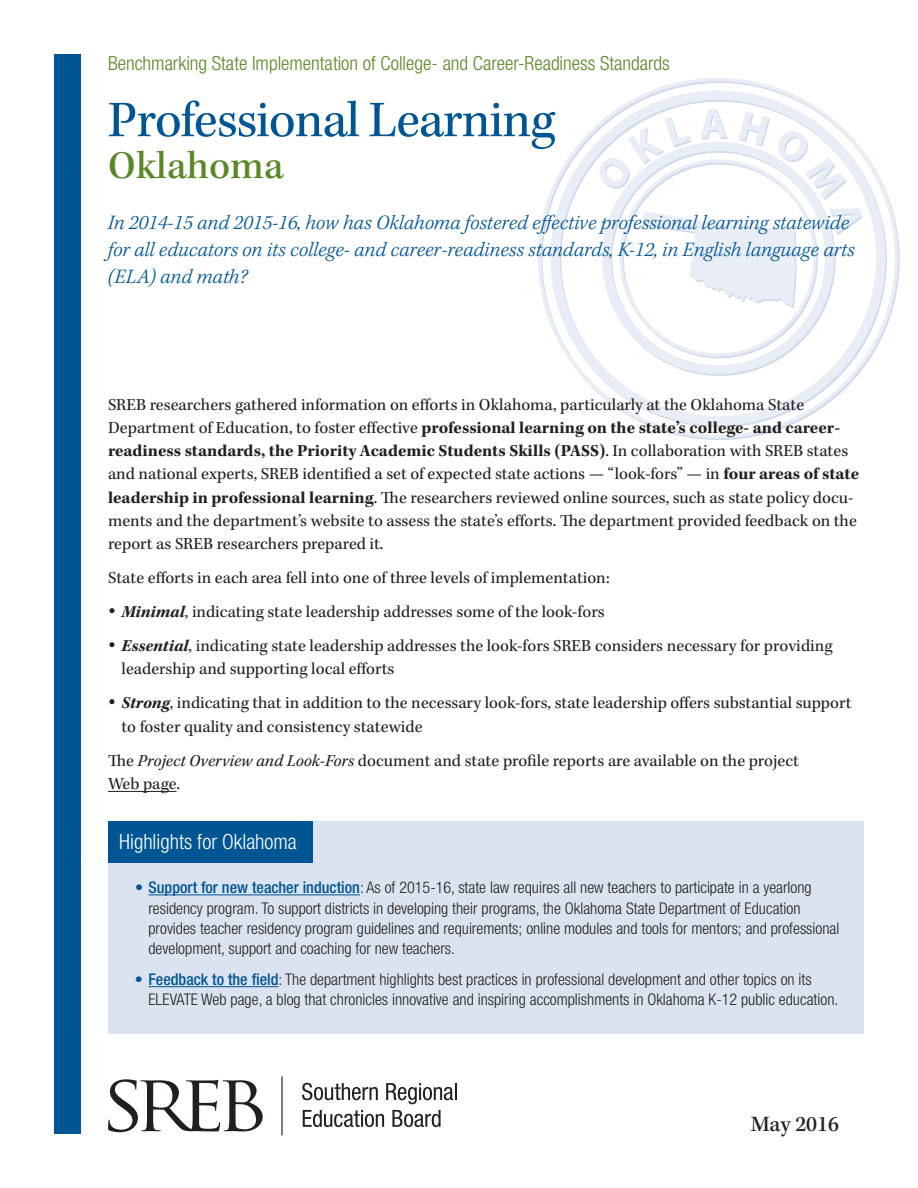
<style>
.page{position:relative;width:918px;height:1188px;background:#fff}
.page>*{position:absolute;margin:0;border:0;box-sizing:border-box;transform-origin:0 0}
.t1{font:52.5px "Kepler Std";letter-spacing:-.02em;color:#005594}
.t2{font:500 40.5px "Kepler Std";color:#5c8727}
.t3{font:500 22.5px "Kepler Std";color:#231f20}
.t4{font:italic 300 21px/27px "Kepler Std";color:#005594}
.t5{font:300 condensed 21px "Helvetica Neue";color:#fff}
.t6{font:300 condensed 19.5px "Helvetica Neue";color:#5c8727}
.t7{font:17.25px/23.2px "Kepler Std";color:#231f20}
.t8{font:300 condensed 16.2px/20.2px "Helvetica Neue";color:#231f20}
.s1{font-weight:700}
.s2{font-weight:700;font-style:italic}
.s3{font-style:italic}
.s4{font-weight:500;color:#005594}
</style>
<div class="page">
<svg style="left:539px;top:79px;width:358px;height:358px"></svg>
<svg style="left:594px;top:134px;width:248px;height:248px"></svg>
<svg style="left:613px;top:153px;width:210px;height:210px"></svg>
<svg style="left:597px;top:117px;width:94px;height:73px"></svg>
<svg style="left:700px;top:109px;width:28px;height:31px"></svg>
<svg style="left:739px;top:111px;width:31px;height:36px"></svg>
<svg style="left:776px;top:129px;width:71px;height:71px"></svg>
<svg style="left:829px;top:208px;width:33px;height:27px"></svg>
<svg style="left:642px;top:211px;width:155px;height:97px"></svg>
<div style="left:108px;top:821px;width:756px;height:213px;background:#dce3f0"></div>
<div style="left:108px;top:821px;width:204px;height:41px;background:#005594"></div>
<div style="left:54px;top:54px;width:27px;height:1080px;background:#005594"></div>
<hr style="left:108px;top:791px;width:69px;height:1px;background:#231f20">
<hr style="left:148px;top:894px;width:212px;height:1px;background:#005594">
<hr style="left:148px;top:986px;width:131px;height:1px;background:#005594">
<svg style="left:302px;top:1083px;width:76px;height:17px"></svg>
<svg style="left:386px;top:1083px;width:71px;height:21px"></svg>
<svg style="left:303px;top:1110px;width:81px;height:17px"></svg>
<svg style="left:392px;top:1110px;width:49px;height:17px"></svg>
<hr style="left:281px;top:1076px;width:2px;height:59px;background:#231f20">
<svg style="left:108px;top:1079px;width:155px;height:53px"></svg>
<p class="t6" style="left:108px;top:51px;width:563px">Benchmarking State Implementation of College- and Career-Readiness Standards</p>
<h1 class="t1" style="left:108px;top:90px;width:449px">Professional Learning</h1>
<h2 class="t2" style="left:108px;top:143px;width:177px">Oklahoma</h2>
<p class="t4" style="left:108px;top:209px;width:748px">In 2014-15 and 2015-16, how has Oklahoma fostered effective professional learning statewide for all educators on its college- and career-readiness standards, K-12, in English language arts (ELA) and math?</p>
<p class="t7" style="left:108px;top:393px;width:753px">SREB researchers gathered information on efforts in Oklahoma, particularly at the Oklahoma State Department of Education, to foster effective <span class="s1">professional learning on the state’s college- and career&shy;readiness standards, the Priority Academic Students Skills (PASS)</span>. In collaboration with SREB states and national experts, SREB identified a set of expected state actions — “look-fors” — in <span class="s1">four areas of state leadership in professional learning</span>. The researchers reviewed online sources, such as state policy docu&shy;ments and the department’s website to assess the state’s efforts. The department provided feedback on the report as SREB researchers prepared it.</p>
<p class="t7" style="left:122px;top:561px;width:712px;line-height:34px;text-indent:-14px">State efforts in each area fell into one of three levels of implementation:<br><span class="s2">Minimal</span>, indicating state leadership addresses some of the look-fors<br><span class="s2">Essential</span>, indicating state leadership addresses the look-fors SREB considers necessary for providing</p>
<p class="t7" style="left:122px;top:653px;width:732px;line-height:34px">leadership and supporting local efforts<br><span class="s2">Strong</span>, indicating that in addition to the necessary look-fors, state leadership offers substantial support</p>
<p class="t7" style="left:108px;top:710px;width:693px;line-height:34px;text-indent:14px">to foster quality and consistency statewide<br>The <span class="s3">Project Overview and Look-Fors</span> document and state profile reports are available on the project</p>
<p class="t7" style="left:108px;top:773px;width:74px">Web page.</p>
<p class="t5" style="left:119px;top:830px;width:179px">Highlights for Oklahoma</p>
<p class="t8" style="left:148px;top:877px;width:692px;text-indent:-13px"><span class="s4">• Support for new teacher induction</span>: As of 2015-16, state law requires all new teachers to participate in a yearlong residency program. To support districts in developing their programs, the Oklahoma State Department of Education provides teacher residency program guidelines and requirements; online modules and tools for mentors; and professional development, support and coaching for new teachers.</p>
<p class="t8" style="left:148px;top:969px;width:691px;text-indent:-13px"><span class="s4">• Feedback to the field</span>: The department highlights best practices in professional development and other topics on its<br>ELEVATE Web page, a blog that chronicles innovative and inspiring accomplishments in Oklahoma K-12 public education.</p>
<h3 class="t3" style="left:751px;top:1111px;width:90px">May 2016</h3>
</div>
